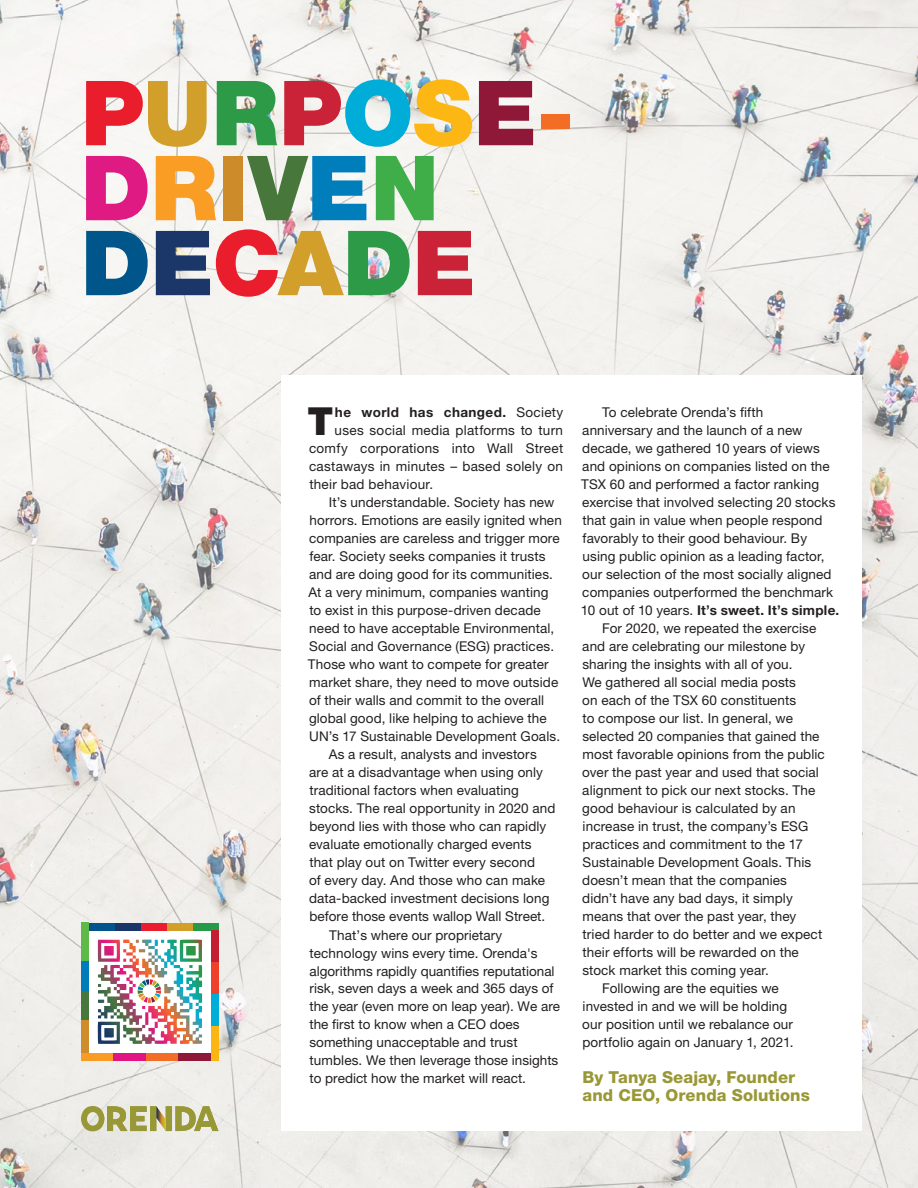
<style>
.page{position:relative;width:918px;height:1188px;background:#fff}
.page>*{position:absolute;margin:0;border:0;box-sizing:border-box;transform-origin:0 0}
.t1{font:900 90px/75px "Helvetica Neue LT Std";letter-spacing:-.005em;color:#ea1d2d}
.p1_Roman_9_12{font:900 38.7px "Helvetica Neue LT Std";color:#231f20}
.p1_Roman_9_12-2{font:800 16.5px/18px "Helvetica Neue LT Std";letter-spacing:.005em;color:#999836}
.p1_Roman_9_13{font:13.5px/18px "Helvetica Neue LT Std";letter-spacing:.01em;color:#231f20}
.p1_Roman_9_12-3{font:13.5px/18px "Helvetica Neue LT Std";letter-spacing:.02em;color:#231f20}
.s1{color:#d19f2a}
.s2{color:#2d9a47}
.s3{color:#ca2236}
.s4{color:#00add8}
.s5{color:#fdb714}
.s6{color:#8f1838}
.s7{color:#f36e24}
.s8{color:#e01a83}
.s9{color:#f99d25}
.s10{color:#cd8b2a}
.s11{color:#48773c}
.s12{color:#007dbb}
.s13{color:#3fae49}
.s14{color:#00558a}
.s15{color:#1b3668}
.s16{font-weight:700}
.s17{font-family:"Helvetica Neue"}
</style>
<div class="page">
<img style="left:0;top:0;width:918px;height:1188px">
<svg style="left:81px;top:1106px;width:137px;height:25px;background:#b7b678"></svg>
<div style="left:281px;top:375px;width:580px;height:756px;background:#fff"></div>
<div style="left:89px;top:923px;width:26px;height:7px;background:#02558a"></div>
<div style="left:115px;top:923px;width:26px;height:7px;background:#183668"></div>
<div style="left:141px;top:923px;width:26px;height:7px;background:#ea1c2d"></div>
<div style="left:167px;top:923px;width:26px;height:7px;background:#d29f29"></div>
<div style="left:193px;top:923px;width:25px;height:7px;background:#279a48"></div>
<div style="left:81px;top:1053px;width:33px;height:7px;background:#f89c26"></div>
<div style="left:114px;top:1053px;width:32px;height:7px;background:#e01483"></div>
<div style="left:146px;top:1053px;width:32px;height:7px;background:#f26d25"></div>
<div style="left:178px;top:1053px;width:33px;height:7px;background:#8e1838"></div>
<div style="left:211px;top:930px;width:7px;height:32px;background:#c21f33"></div>
<div style="left:211px;top:962px;width:7px;height:32px;background:#ee402b"></div>
<div style="left:211px;top:994px;width:7px;height:32px;background:#00add8"></div>
<div style="left:211px;top:1026px;width:7px;height:34px;background:#fcb613"></div>
<div style="left:81px;top:923px;width:8px;height:38px;background:#5dba46"></div>
<div style="left:81px;top:961px;width:8px;height:30px;background:#007cbb"></div>
<div style="left:81px;top:991px;width:8px;height:30px;background:#48773e"></div>
<div style="left:81px;top:1021px;width:8px;height:32px;background:#ce8c2a"></div>
<img style="left:86px;top:930px;width:125px;height:125px">
<p class="t1" style="left:81px;top:75px;width:494px">P<span class="s1">U</span><span class="s2">R</span><span class="s3">P</span><span class="s4">O</span><span class="s5">S</span><span class="s6">E</span><span class="s7">-<br></span><span class="s8">D</span><span class="s9">R</span><span class="s10">I</span><span class="s11">V</span><span class="s12">E</span><span class="s13">N<br></span><span class="s14">D</span><span class="s15">E</span>C<span class="s1">A</span><span class="s2">D</span><span class="s3">E</span></p>
<p class="p1_Roman_9_12" style="left:308px;top:398px;width:27px">T</p>
<p class="p1_Roman_9_12-3" style="left:335px;top:403px;width:230px"><span class="s16">he world has changed.</span> Society uses social media platforms to turn</p>
<p class="p1_Roman_9_13" style="left:309px;top:439px;width:256px">comfy corporations into Wall Street</p>
<p class="p1_Roman_9_13" style="left:309px;top:457px;width:255px">castaways in minutes – based solely on</p>
<p class="p1_Roman_9_13" style="left:309px;top:475px;width:125px">their bad behaviour.</p>
<p class="p1_Roman_9_13" style="left:329px;top:493px;width:227px">It’s understandable. Society has new</p>
<p class="p1_Roman_9_13" style="left:310px;top:511px;width:254px">horrors. Emotions are easily ignited when</p>
<p class="p1_Roman_9_13" style="left:309px;top:529px;width:252px">companies are careless and trigger more</p>
<p class="p1_Roman_9_13" style="left:309px;top:547px;width:238px">fear. Society seeks companies it trusts</p>
<p class="p1_Roman_9_13" style="left:309px;top:565px;width:245px">and are doing good for its communities.</p>
<p class="p1_Roman_9_13" style="left:309px;top:583px;width:241px">At a very minimum, companies wanting</p>
<p class="p1_Roman_9_13" style="left:309px;top:601px;width:233px">to exist in this purpose-driven decade</p>
<p class="p1_Roman_9_13" style="left:309px;top:619px;width:247px">need to have acceptable Environmental,</p>
<p class="p1_Roman_9_13" style="left:309px;top:637px;width:246px">Social and Governance (ESG) practices.</p>
<p class="p1_Roman_9_13" style="left:308px;top:655px;width:242px">Those who want to compete for greater</p>
<p class="p1_Roman_9_13" style="left:309px;top:673px;width:251px">market share, they need to move outside</p>
<p class="p1_Roman_9_13" style="left:309px;top:691px;width:237px">of their walls and commit to the overall</p>
<p class="p1_Roman_9_13" style="left:309px;top:709px;width:239px">global good, like helping to achieve the</p>
<p class="p1_Roman_9_13" style="left:309px;top:727px;width:252px">UN’s 17 Sustainable Development Goals.</p>
<p class="p1_Roman_9_13" style="left:329px;top:745px;width:209px">As a result, analysts and investors</p>
<p class="p1_Roman_9_13" style="left:309px;top:763px;width:235px">are at a disadvantage when using only</p>
<p class="p1_Roman_9_13" style="left:309px;top:781px;width:211px">traditional factors when evaluating</p>
<p class="p1_Roman_9_13" style="left:309px;top:799px;width:248px">stocks. The real opportunity in 2020 and</p>
<p class="p1_Roman_9_13" style="left:309px;top:817px;width:238px">beyond lies with those who can rapidly</p>
<p class="p1_Roman_9_13" style="left:309px;top:835px;width:224px">evaluate emotionally charged events</p>
<p class="p1_Roman_9_13" style="left:309px;top:853px;width:227px">that play out on Twitter every second</p>
<p class="p1_Roman_9_13" style="left:309px;top:871px;width:238px">of every day. And those who can make</p>
<p class="p1_Roman_9_13" style="left:309px;top:889px;width:242px">data-backed investment decisions long</p>
<p class="p1_Roman_9_13" style="left:310px;top:907px;width:237px">before those events wallop Wall Street.</p>
<p class="p1_Roman_9_13" style="left:329px;top:926px;width:175px">That’s where our <span class="s17">proprietary</span></p>
<p class="p1_Roman_9_13" style="left:310px;top:944px;width:230px">technology wins every time. Orenda<span class="s17">'s</span></p>
<p class="p1_Roman_9_13" style="left:310px;top:962px;width:247px"><span class="s17">algorithms</span> rapidly quantifies reputational</p>
<p class="p1_Roman_9_13" style="left:310px;top:979px;width:246px">risk, seven days a week and 365 days of</p>
<p class="p1_Roman_9_13" style="left:310px;top:997px;width:252px">the year (even more on leap year). We are</p>
<p class="p1_Roman_9_13" style="left:310px;top:1015px;width:212px">the first to know when a CEO does</p>
<p class="p1_Roman_9_13" style="left:310px;top:1033px;width:210px">something unacceptable and trust</p>
<p class="p1_Roman_9_13" style="left:310px;top:1051px;width:250px">tumbles. We then leverage those insights</p>
<p class="p1_Roman_9_13" style="left:310px;top:1069px;width:218px">to predict how the market will react.</p>
<p class="p1_Roman_9_13" style="left:581px;top:403px;width:260px;text-indent:21px">To celebrate Orenda’s fifth<br>anniversary and the launch of a new decade, we gathered 10 years of views and opinions on companies listed on the TSX 60 and performed a factor ranking exercise that involved selecting 20 stocks that gain in value when people respond favorably to their good behaviour. By using public opinion as a leading factor, our selection of the most socially aligned companies outperformed the benchmark 10 out of 10 years. <span class="s16">It’s sweet. It’s simple.</span></p>
<p class="p1_Roman_9_13" style="left:582px;top:619px;width:244px;text-indent:20px">For 2020, we repeated the exercise and are celebrating our milestone by sharing the insights with all of you.<br>We gathered all social media posts<br>on each of the TSX 60 constituents<br>to compose our list. In general, we selected 20 companies that gained the most favorable opinions from the public over the past year and used that social alignment to pick our next stocks. The good behaviour is calculated by an increase in trust, the company’s ESG practices and commitment to the 17<br>Sustainable Development Goals. This doesn’t mean that the companies didn’t have any bad days, it simply means that over the past year, they tried harder to do better and we expect their efforts will be rewarded on the stock market this coming year.</p>
<p class="p1_Roman_9_13" style="left:582px;top:979px;width:213px;text-align:center">Following are the equities we invested in and we will be holding our position until we rebalance our portfolio again on January 1, 2021.</p>
<p class="p1_Roman_9_12-2" style="left:582px;top:1068px;width:229px">By Tanya Seajay, Founder and CEO, Orenda Solutions</p>
</div>
